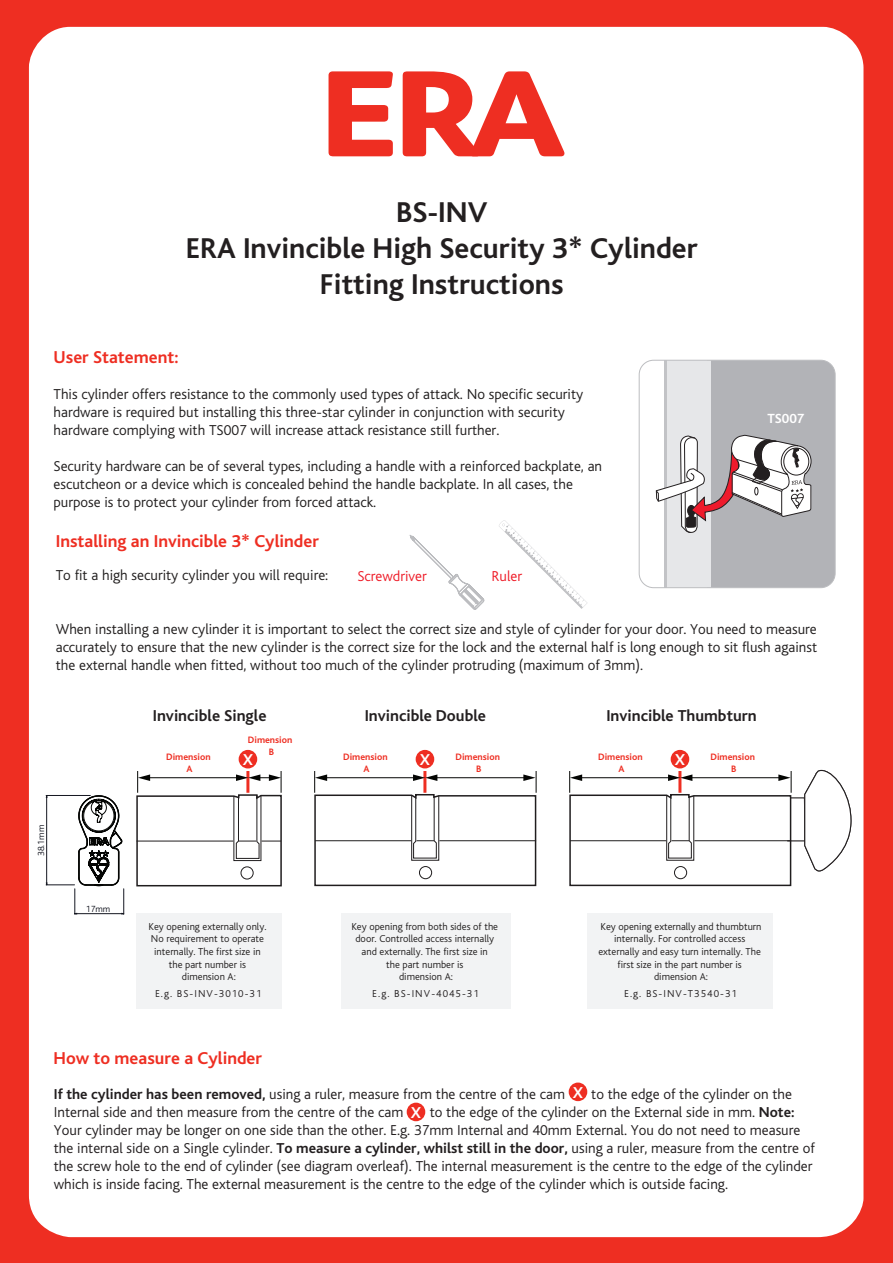
<style>
.page{position:relative;width:893px;height:1263px;background:#ee2e22}
.page>*{position:absolute;margin:0;border:0;box-sizing:border-box;transform-origin:0 0}
.t1{font:700 30px/36px "Bliss";color:#231f20;text-align:center}
.t2{font:700 18px "Bliss";color:#ee2e22}
.t3{font:700 16.5px "Bliss";color:#231f20}
.t4{font:700 16.5px "Bliss";color:#fff}
.t5{font:300 15px/18px "Bliss";color:#211e1e}
.t6{font:300 15px "Bliss";color:#221e1f}
.t7{font:300 15px "Bliss";color:#ee1c28}
.t8{font:700 13.8px "Bliss";color:#fff}
.t9{font:300 10.5px/12.6px "Bliss";color:#211e1e;text-align:center}
.t10{font:300 10.5px "Bliss";letter-spacing:.1em;color:#231f20}
.t11{font:700 9.75px/11.7px "Bliss";color:#ee2e22;text-align:center}
.t12{font:300 9.3px "Bliss";color:#151721}
.s1{font-weight:700}
.s2{font-weight:700;font-size:16.5px;color:#fff}
</style>
<div class="page">
<div style="left:29px;top:27px;width:834px;height:1210px;background:#fff"></div>
<svg style="left:329px;top:71px;width:64px;height:85px"></svg>
<svg style="left:403px;top:71px;width:161px;height:85px"></svg>
<svg style="left:46px;top:794px;width:78px;height:120px;background:#d3d3d3"></svg>
<svg style="left:314px;top:771px;width:223px;height:116px;background:#eeeded"></svg>
<div style="left:342px;top:913px;width:169px;height:96px;background:#f2f3f4"></div>
<div style="left:569px;top:1082px;width:18px;height:19px;background:#ee2e22;border-radius:50%"></div>
<div style="left:407px;top:1103px;width:18px;height:18px;background:#ee2e22;border-radius:50%"></div>
<div style="left:587px;top:913px;width:185px;height:96px;background:#f2f3f4"></div>
<div style="left:136px;top:913px;width:145px;height:96px;background:#f2f3f4"></div>
<div style="left:707px;top:360px;width:128px;height:228px;background:#b2b3b7"></div>
<svg style="left:639px;top:360px;width:173px;height:228px"></svg>
<div style="left:639px;top:360px;width:196px;height:228px;border:1px solid #bcbdc0;border-radius:14px"></div>
<svg style="left:408px;top:533px;width:76px;height:77px;background:#f8f9f9"></svg>
<svg style="left:499px;top:520px;width:88px;height:89px;background:#fbfcfc"></svg>
<svg style="left:136px;top:771px;width:147px;height:116px;background:#ebeaea"></svg>
<svg style="left:569px;top:768px;width:284px;height:119px;background:#efeeee"></svg>
<div style="left:416px;top:750px;width:18px;height:18px;background:#ee2e22;border-radius:50%"></div>
<div style="left:671px;top:750px;width:18px;height:18px;background:#ee2e22;border-radius:50%"></div>
<div style="left:239px;top:750px;width:18px;height:18px;background:#ee2e22;border-radius:50%"></div>
<h1 class="t1" style="left:186px;top:195px;width:513px">BS-INV<br>ERA Invincible High Security 3* Cylinder<br>Fitting Instructions</h1>
<p class="t2" style="left:54px;top:347px;width:126px">User Statement:</p>
<p class="t5" style="left:54px;top:385px;width:531px">This cylinder offers resistance to the commonly used types of attack. No specific security hardware is required but installing this three-star cylinder in conjunction with security hardware complying with TS007 will increase attack resistance still further.</p>
<p class="t5" style="left:54px;top:457px;width:550px">Security hardware can be of several types, including a handle with a reinforced backplate, an escutcheon or a device which is concealed behind the handle backplate. In all cases, the purpose is to protect your cylinder from forced attack.</p>
<p class="t2" style="left:56px;top:532px;width:265px">Installing an Invincible 3* Cylinder</p>
<p class="t8" style="left:767px;top:411px;width:38px">TS007</p>
<p class="t5" style="left:56px;top:567px;width:274px">To fit a high security cylinder you will require:</p>
<p class="t5" style="left:56px;top:621px;width:763px;text-align:justify">When installing a new cylinder it is important to select the correct size and style of cylinder for your door. You need to measure accurately to ensure that the new cylinder is the correct size for the lock and the external half is long enough to sit flush against the external handle when fitted, without too much of the cylinder protruding (maximum of 3mm).</p>
<p class="t7" style="left:357px;top:568px;width:71px">Screwdriver</p>
<p class="t7" style="left:492px;top:568px;width:32px">Ruler</p>
<p class="t3" style="left:153px;top:707px;width:115px">Invincible Single</p>
<p class="t3" style="left:365px;top:707px;width:123px">Invincible Double</p>
<p class="t3" style="left:606px;top:707px;width:152px">Invincible Thumbturn</p>
<p class="t11" style="left:343px;top:751px;width:46px">Dimension<br>A</p>
<p class="t11" style="left:456px;top:751px;width:46px">Dimension<br>B</p>
<p class="t11" style="left:248px;top:734px;width:46px">Dimension<br>B</p>
<p class="t11" style="left:166px;top:751px;width:46px">Dimension<br>A</p>
<p class="t11" style="left:598px;top:751px;width:46px">Dimension<br>A</p>
<p class="t11" style="left:711px;top:751px;width:46px">Dimension<br>B</p>
<p class="t4" style="left:243px;top:751px;width:12px">X</p>
<p class="t4" style="left:420px;top:751px;width:12px">X</p>
<p class="t4" style="left:675px;top:751px;width:12px">X</p>
<p class="t12" style="left:36px;top:856px;width:33px;rotate:-90deg">38.1mm</p>
<p class="t12" style="left:86px;top:904px;width:26px">17mm</p>
<p class="t9" style="left:148px;top:920px;width:119px">Key opening externally only.<br>No requirement to operate internally. The first size in the part number is dimension A:</p>
<p class="t10" style="left:155px;top:988px;width:108px">E.g. BS-INV-3010-31</p>
<p class="t9" style="left:351px;top:920px;width:148px">Key opening from both sides of the door. Controlled access internally and externally. The first size in<br>the part number is<br>dimension A:</p>
<p class="t10" style="left:372px;top:988px;width:108px">E.g. BS-INV-4045-31</p>
<p class="t9" style="left:598px;top:920px;width:165px">Key opening externally and thumbturn internally. For controlled access externally and easy turn internally. The first size in the part number is dimension A:</p>
<p class="t10" style="left:624px;top:988px;width:114px">E.g. BS-INV-T3540-31</p>
<p class="t2" style="left:54px;top:1049px;width:210px">How to measure a Cylinder</p>
<p class="t4" style="left:573px;top:1083px;width:12px">X</p>
<p class="t6" style="left:54px;top:1086px;width:513px"><span class="s1">If the cylinder has been removed,</span> using a ruler, measure from the centre of the cam</p>
<p class="t6" style="left:591px;top:1086px;width:202px">to the edge of the cylinder on the</p>
<p class="t6" style="left:430px;top:1104px;width:366px">to the edge of the cylinder on the External side in mm. <span class="s1">Note:</span></p>
<p class="t6" style="left:54px;top:1122px;width:748px">Your cylinder may be longer on one side than the other. E.g. 37mm Internal and 40mm External. You do not need to measure</p>
<p class="t6" style="left:54px;top:1140px;width:763px">the internal side on a Single cylinder. <span class="s1">To measure a cylinder, whilst still in the door,</span> using a ruler, measure from the centre of</p>
<p class="t6" style="left:54px;top:1158px;width:760px">the screw hole to the end of cylinder (see diagram overleaf). The internal measurement is the centre to the edge of the cylinder</p>
<p class="t6" style="left:54px;top:1176px;width:676px">which is inside facing. The external measurement is the centre to the edge of the cylinder which is outside facing.</p>
<p class="t6" style="left:54px;top:1104px;width:369px">Internal side and then measure from the centre of the cam <span class="s2">X</span></p>
</div>
